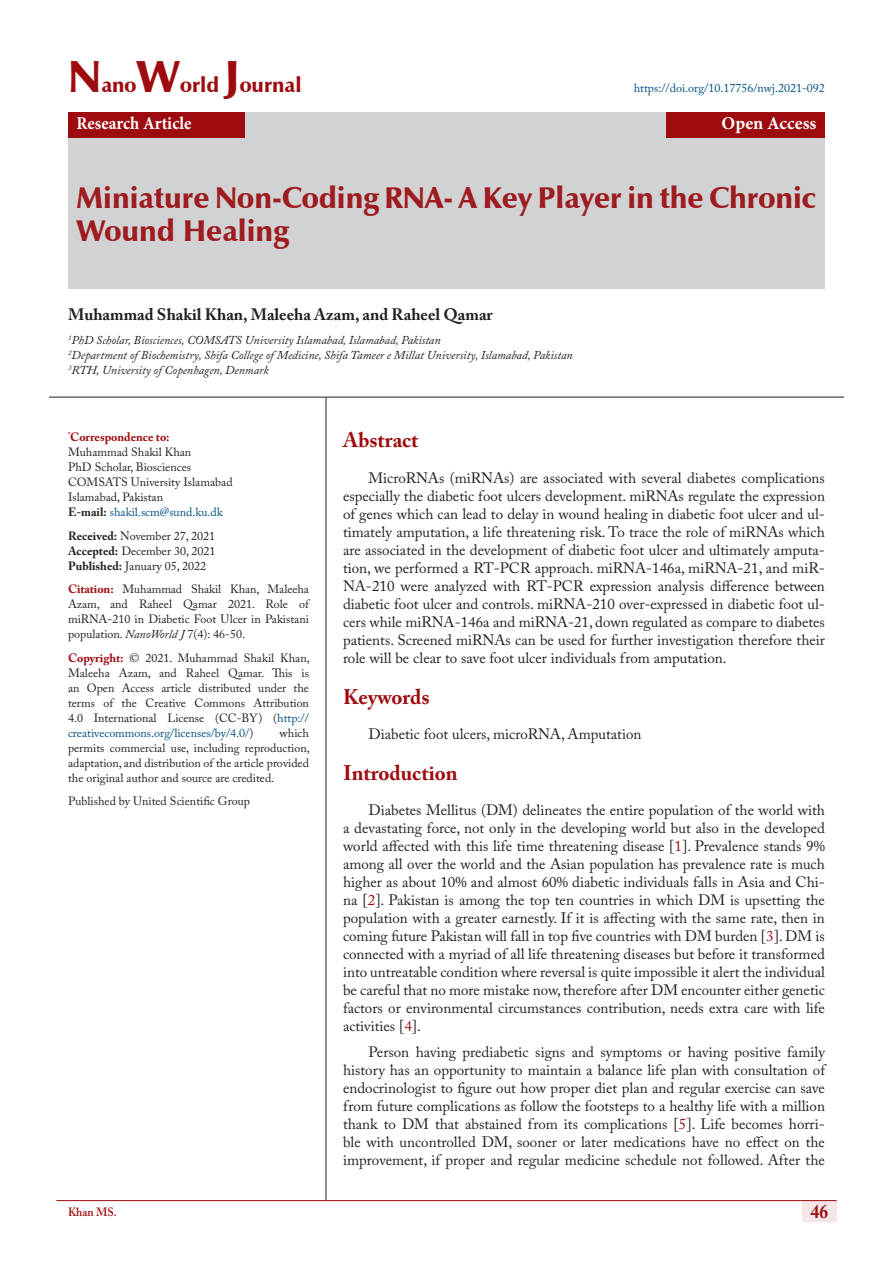
<style>
.page{position:relative;width:893px;height:1263px;background:#fff}
.page>*{position:absolute;margin:0;border:0;box-sizing:border-box;transform-origin:0 0}
.t1{font:900 30px/33px "Zapf Humanist 601 BT";color:#9e1c1f}
.s8{font:700 21px "Adobe Caslon Pro";color:#9e0b0f}
.t2{font:900 21px "Zapf Humanist 601 BT";color:#9e0b0f}
.t3{font:700 19.5px "Adobe Caslon Pro";color:#9e0b0f;scale:.9 1}
.t4{font:700 18px "Minion Pro";color:#fff;scale:.93 1}
.t5{font:700 18px "Minion Pro";color:#fff}
.t6{font:700 16.5px "Adobe Caslon Pro";color:#231f20}
.t7{font:15px/18px "Adobe Caslon Pro";color:#231f20;text-align:justify}
.t8{font:12px/15px "Adobe Caslon Pro";color:#231f20;text-align:justify}
.t9{font:italic 12px "Adobe Caslon Pro";color:#231f20}
.t10{font:12px "Adobe Caslon Pro";color:#005082}
.t11{font:700 12px "Adobe Caslon Pro";color:#9e0b0f}
.t12{font:600 12px "Adobe Caslon Pro";color:#9e0b0f;scale:.95 1}
.s1{font-size:45px}
.s2{font-weight:700}
.s3{color:#005082}
.s4{font-weight:700;color:#9e0b0f}
.s5{font-style:italic}
.s6{color:#015082}
.s7{color:#9e0b0f}
</style>
<div class="page">
<div style="left:802px;top:1200px;width:35px;height:21px;background:#f5e7e7"></div>
<hr style="left:56px;top:1200px;width:781px;height:1px;background:#9e0b0f">
<div style="left:68px;top:112px;width:757px;height:177px;background:#d1d2d4"></div>
<div style="left:68px;top:112px;width:177px;height:26px;background:#9e0b0f"></div>
<div style="left:666px;top:112px;width:159px;height:26px;background:#9e0b0f"></div>
<hr style="left:326px;top:397px;width:1px;height:803px;background:#231f20">
<hr style="left:49px;top:397px;width:795px;height:1px;background:#231f20">
<p class="t2" style="left:68px;top:72px;width:235px"><span class="s1">N</span>ano<span class="s1">W</span>orld <span class="s1">J</span>ournal</p>
<p class="t4" style="left:77px;top:111px;width:125px">Research Article</p>
<p class="t5" style="left:721px;top:111px;width:96px">Open Access</p>
<p class="t10" style="left:634px;top:81px;width:193px">https://doi.org/10.17756/nwj.2021-092</p>
<p class="t1" style="left:77px;top:182px;width:741px">Miniature Non-Coding RNA- A Key Player in the Chronic<br>Wound Healing</p>
<p class="t6" style="left:68px;top:305px;width:426px">Muhammad Shakil Khan, Maleeha Azam, and Raheel Qamar</p>
<p class="t9" style="left:68px;top:332px;width:374px"><sup>1</sup>PhD Scholar, Biosciences, COMSATS University Islamabad, Islamabad, Pakistan</p>
<p class="t9" style="left:68px;top:347px;width:506px"><sup>2</sup>Department of Biochemistry, Shifa College of Medicine, Shifa Tameer e Millat University, Islamabad, Pakistan</p>
<p class="t9" style="left:68px;top:363px;width:202px"><sup>3</sup>RTH, University of Copenhagen, Denmark</p>
<p class="t11" style="left:68px;top:430px;width:103px"><sup>*</sup>Correspondence to:</p>
<p class="t8" style="left:68px;top:444px;width:125px">Muhammad Shakil Khan</p>
<p class="t8" style="left:68px;top:459px;width:166px;text-align:left">PhD Scholar, Biosciences<br>COMSATS University Islamabad<br>Islamabad, Pakistan<br><span class="s2">E-mail:</span> <span class="s3">shakil.scm@sund.ku.dk</span></p>
<p class="t8" style="left:68px;top:528px;width:149px"><span class="s2">Received:</span> November 27, 2021<br><span class="s2">Accepted:</span> December 30, 2021<br><span class="s2">Published:</span> January 05, 2022</p>
<p class="t8" style="left:68px;top:581px;width:242px"><span class="s4">Citation:</span> Muhammad Shakil Khan, Maleeha Azam, and Raheel Qamar 2021. Role of miRNA-210 in Diabetic Foot Ulcer in Pakistani population. <span class="s5">NanoWorld J</span> 7(4): 46-50.</p>
<p class="t8" style="left:68px;top:650px;width:243px"><span class="s4">Copyright:</span> © 2021. Muhammad Shakil Khan, Maleeha Azam, and Raheel Qamar. This is an Open Access article distributed under the terms of the Creative Commons Attribution 4.0 International License (CC-BY) (<span class="s6">http:// creativecommons.org/licenses/by/4.0/</span>)</p>
<p class="t8" style="left:68px;top:725px;width:243px;text-indent:212px">which permits commercial use, including reproduction, adaptation, and distribution of the article provided the original author and source are credited.</p>
<p class="t8" style="left:68px;top:793px;width:183px">Published by United Scientific Group</p>
<p class="s8" style="left:343px;top:428px;width:77px">Abstract</p>
<p class="t7" style="left:343px;top:468px;width:483px;text-indent:26px">MicroRNAs (miRNAs) are associated with several diabetes complications especially the diabetic foot ulcers development. miRNAs regulate the expression of genes which can lead to delay in wound healing in diabetic foot ulcer and ul&shy;timately amputation, a life threatening risk. To trace the role of miRNAs which are associated in the development of diabetic foot ulcer and ultimately amputa&shy;tion, we performed a RT-PCR approach. miRNA-146a, miRNA-21, and miR-NA-210 were analyzed with RT-PCR expression analysis difference between diabetic foot ulcer and controls. miRNA-210 over-expressed in diabetic foot ul&shy;cers while miRNA-146a and miRNA-21, down regulated as compare to diabetes patients. Screened miRNAs can be used for further investigation therefore their role will be clear to save foot ulcer individuals from amputation.</p>
<p class="s8" style="left:343px;top:684px;width:88px">Keywords</p>
<p class="t7" style="left:369px;top:724px;width:274px">Diabetic foot ulcers, microRNA, Amputation</p>
<p class="s8" style="left:343px;top:760px;width:116px">Introduction</p>
<p class="t7" style="left:343px;top:800px;width:483px;text-indent:26px">Diabetes Mellitus (DM) delineates the entire population of the world with a devastating force, not only in the developing world but also in the developed world affected with this life time threatening disease [<span class="s7">1</span>]. Prevalence stands 9% among all over the world and the Asian population has prevalence rate is much higher as about 10% and almost 60% diabetic individuals falls in Asia and Chi&shy;na [<span class="s7">2</span>]. Pakistan is among the top ten countries in which DM is upsetting the population with a greater earnestly. If it is affecting with the same rate, then in coming future Pakistan will fall in top five countries with DM burden [<span class="s7">3</span>]. DM is connected with a myriad of all life threatening diseases but before it transformed into untreatable condition where reversal is quite impossible it alert the individual be careful that no more mistake now, therefore after DM encounter either genetic factors or environmental circumstances contribution, needs extra care with life activities [<span class="s7">4</span>].</p>
<p class="t7" style="left:343px;top:1043px;width:483px;text-indent:26px">Person having prediabetic signs and symptoms or having positive family history has an opportunity to maintain a balance life plan with consultation of endocrinologist to figure out how proper diet plan and regular exercise can save from future complications as follow the footsteps to a healthy life with a million thank to DM that abstained from its complications [<span class="s7">5</span>]. Life becomes horri&shy;ble with uncontrolled DM, sooner or later medications have no effect on the improvement, if proper and regular medicine schedule not followed. After the</p>
<p class="t12" style="left:68px;top:1204px;width:53px">Khan MS.</p>
<p class="t3" style="left:811px;top:1200px;width:21px">46</p>
</div>
